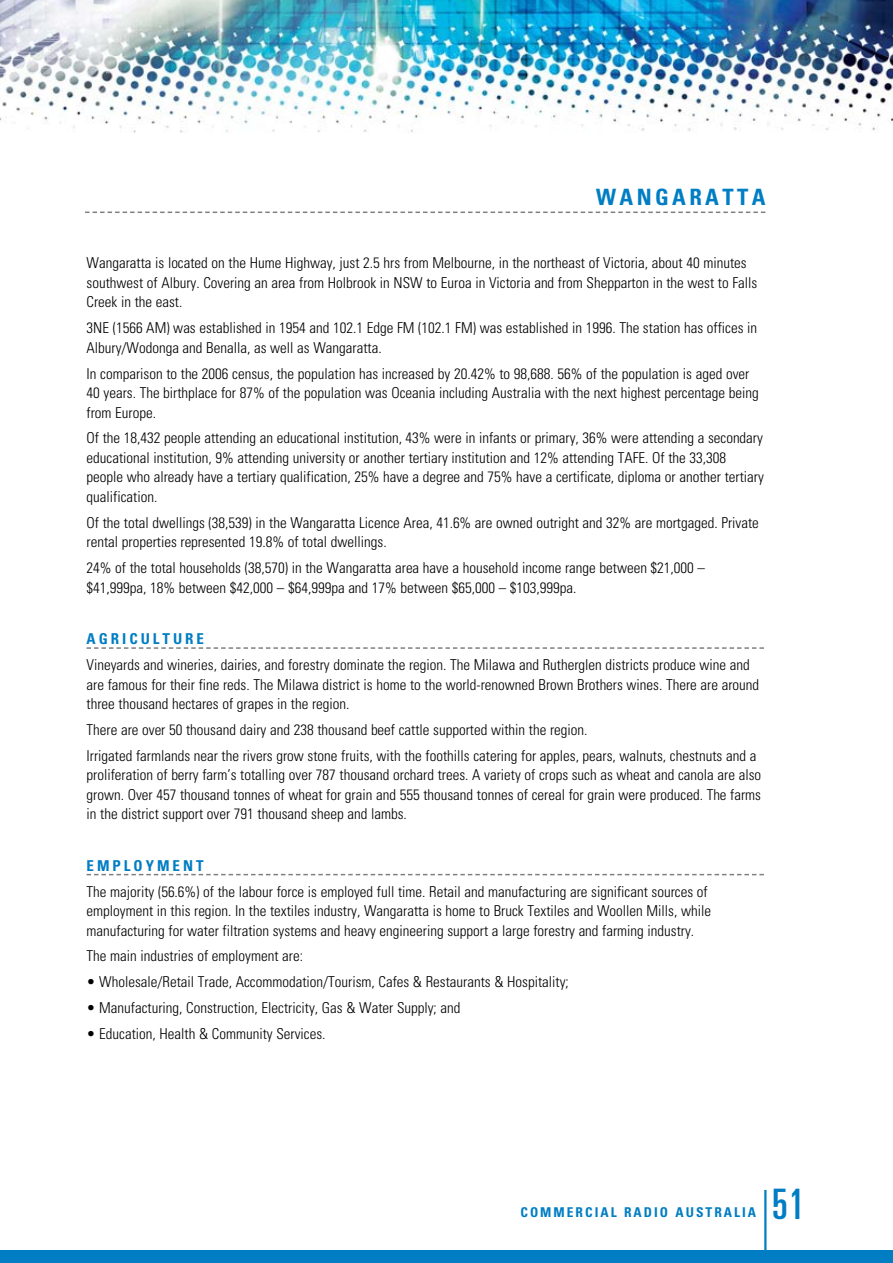
<style>
.page{position:relative;width:893px;height:1263px;background:#fff}
.page>*{position:absolute;margin:0;border:0;box-sizing:border-box;transform-origin:0 0}
.t1{font:ultra-condensed 42px "Univers";color:#007dc3}
.t2{font:700 condensed 22.5px "Univers";letter-spacing:.15em;color:#007dc3}
.t3{font:300 condensed 15px/19.5px "Univers";color:#000}
.t4{font:700 condensed 15px "Univers";letter-spacing:.2em;color:#007dc3}
.t5{font:700 condensed 13.5px "Univers";letter-spacing:.15em;color:#007dc3}
</style>
<div class="page">
<hr style="left:764px;top:1190px;width:2px;height:73px;background:#007dc3">
<div style="left:0;top:1250px;width:893px;height:13px;background:#007dc3"></div>
<img style="left:0;top:0;width:893px;height:133px">
<svg style="left:87px;top:647px;width:677px;height:2px"></svg>
<svg style="left:87px;top:874px;width:677px;height:1px"></svg>
<svg style="left:85px;top:212px;width:680px;height:1px"></svg>
<h2 class="t2" style="left:596px;top:184px;width:171px">W ANGARATTA</h2>
<p class="t3" style="left:87px;top:253px;width:672px">Wangaratta is located on the Hume Highway, just 2.5 hrs from Melbourne, in the northeast of Victoria, about 40 minutes southwest of Albury. Covering an area from Holbrook in NSW to Euroa in Victoria and from Shepparton in the west to Falls<br>Creek in the east.</p>
<p class="t3" style="left:87px;top:318px;width:672px">3NE (1566 AM) was established in 1954 and 102.1 Edge FM (102.1 FM) was established in 1996. The station has offices in<br>Albury/Wodonga and Benalla, as well as Wangaratta.</p>
<p class="t3" style="left:87px;top:363px;width:674px">I n comparison to the 2006 census, the population has increased by 20.42% to 98,688. 56% of the population is aged over<br>40 years. The birthplace for 87% of the population was Oceania including Australia with the next highest percentage being from Europe.</p>
<p class="t3" style="left:87px;top:428px;width:679px">Of the 18,432 people attending an educational institution, 43% were in infants or primary, 36% were attending a secondary educational institution, 9% attending university or another tertiary institution and 12% attending TAFE. Of the 33,308 people who already have a tertiary qualification, 25% have a degree and 75% have a certificate, diploma or another tertiary qualification.</p>
<p class="t3" style="left:87px;top:513px;width:674px">Of the total dwellings (38,539) in the Wangaratta Licence Area, 41.6% are owned outright and 32% are mortgaged. Private rental properties represented 19.8% of total dwellings.</p>
<p class="t3" style="left:87px;top:558px;width:620px">24% of the total households (38,570) in the Wangaratta area have a household income range between $21,000 – $41,999pa, 18% between $42,000 – $64,999pa and 17% between $65,000 – $103,999pa.</p>
<p class="t4" style="left:87px;top:630px;width:119px">AG RICULTURE</p>
<p class="t3" style="left:87px;top:655px;width:674px">Vineyards and wineries, dairies, and forestry dominate the region. The Milawa and Rutherglen districts produce wine and are famous for their fine reds. The Milawa district is home to the world-renowned Brown Brothers wines. There are around three thousand hectares of grapes in the region.</p>
<p class="t3" style="left:87px;top:716px;width:671px;line-height:26px">There are over 50 thousand dairy and 238 thousand beef cattle supported within the region.<br>I rrigated farmlands near the rivers grow stone fruits, with the foothills catering for apples, pears, walnuts, chestnuts and a</p>
<p class="t3" style="left:87px;top:765px;width:676px;text-align:justify">proliferation of berry farm’s totalling over 787 thousand orchard trees. A variety of crops such as wheat and canola are also grown. Over 457 thousand tonnes of wheat for grain and 555 thousand tonnes of cereal for grain were produced. The farms in the district support over 791 thousand sheep and lambs.</p>
<p class="t4" style="left:87px;top:856px;width:119px">EMPLOY MENT</p>
<p class="t3" style="left:87px;top:881px;width:626px">The majority (56.6%) of the labour force is employed full time. Retail and manufacturing are significant sources of employment in this region. I n the textiles industry, Wangaratta is home to Bruck Textiles and Woollen Mills, while manufacturing for water filtration systems and heavy engineering support a large forestry and farming industry.</p>
<p class="t3" style="left:87px;top:946px;width:218px">The main industries of employment are:</p>
<p class="t3" style="left:87px;top:972px;width:484px">• Wholesale/Retail Trade, Accommodation/Tourism, Cafes &amp; Restaurants &amp; Hospitality;</p>
<p class="t3" style="left:87px;top:998px;width:376px">• Manufacturing, Construction, Electricity, Gas &amp; Water Supply; and</p>
<p class="t3" style="left:87px;top:1024px;width:240px">• Education, Health &amp; Community Services.</p>
<p class="t5" style="left:520px;top:1204px;width:237px">COMMERCIAL RADIO AUSTRALIA</p>
<h1 class="t1" style="left:772px;top:1180px;width:34px">51</h1>
</div>
